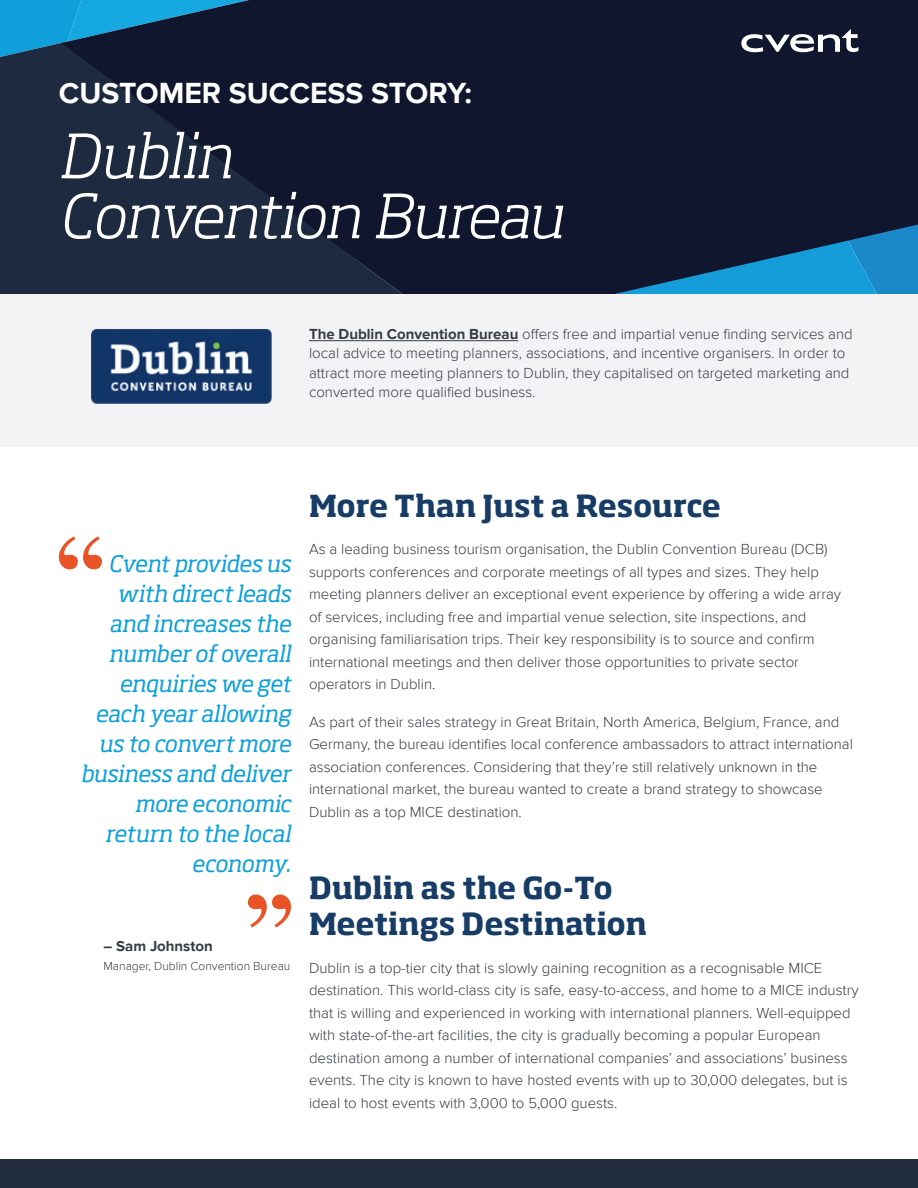
<style>
.page{position:relative;width:918px;height:1188px;background:#fff}
.page>*{position:absolute;margin:0;border:0;box-sizing:border-box;transform-origin:0 0}
.t1{font:italic 300 60px/60px "Soho Std";color:#fff}
.t2{font:700 30px/36px "Soho Std";letter-spacing:-.005em;color:#173c66}
.t3{font:700 30px "Proxima Nova";color:#fff}
.body{font:italic 22.5px/30px "Soho Std";letter-spacing:-.02em;color:#0ea0db;text-align:right}
.body-2{font:300 15px/22.5px "Proxima Nova";color:#373b42}
.body-3{font:700 15px "Proxima Nova";color:#373b42}
.body-4{font:300 12px "Proxima Nova";color:#373b42}
.s1{font-weight:700}
</style>
<div class="page">
<div style="left:0;top:1160px;width:918px;height:28px;background:#212c3f"></div>
<div style="left:0;top:289px;width:918px;height:157px;background:#f3f3f5"></div>
<div style="left:0;top:58px;width:61px;height:235px;background:#1e2a3f"></div>
<svg style="left:61px;top:58px;width:857px;height:235px;background:#122039"></svg>
<svg style="left:0;top:0;width:918px;height:58px;background:#142d48"></svg>
<hr style="left:309px;top:340px;width:209px;height:1px;background:#373b42">
<svg style="left:59px;top:536px;width:43px;height:33px"></svg>
<svg style="left:248px;top:895px;width:43px;height:32px"></svg>
<img style="left:91px;top:330px;width:181px;height:73px">
<p class="t3" style="left:59px;top:76px;width:415px">CUSTOMER SUCCESS STORY:</p>
<p class="t1" style="left:59px;top:125px;width:505px">Dublin<br>Convention Bureau</p>
<p class="body-2" style="left:309px;top:324px;width:545px;line-height:19.5px"><span class="s1">The Dublin Convention Bureau</span> offers free and impartial venue finding services and local advice to meeting planners, associations, and incentive organisers. In order to attract more meeting planners to Dublin, they capitalised on targeted marketing and converted more qualified business.</p>
<p class="body" style="left:81px;top:549px;width:212px">Cvent provides us with direct leads and increases the number of overall enquiries we get each year allowing us to convert more business and deliver more economic return to the local economy.</p>
<p class="body-3" style="left:104px;top:937px;width:111px">– Sam Johnston</p>
<p class="body-4" style="left:104px;top:959px;width:188px">Manager, Dublin Convention Bureau</p>
<p class="t2" style="left:309px;top:487px;width:414px">More Than Just a Resource</p>
<p class="body-2" style="left:309px;top:538px;width:534px">As a leading business tourism organisation, the Dublin Convention Bureau (DCB) supports conferences and corporate meetings of all types and sizes. They help meeting planners deliver an exceptional event experience by offering a wide array of services, including free and impartial venue selection, site inspections, and organising familiarisation trips. Their key responsibility is to source and confirm international meetings and then deliver those opportunities to private sector operators in Dublin.</p>
<p class="body-2" style="left:309px;top:711px;width:546px">As part of their sales strategy in Great Britain, North America, Belgium, France, and Germany, the bureau identifies local conference ambassadors to attract international association conferences. Considering that they’re still relatively unknown in the international market, the bureau wanted to create a brand strategy to showcase Dublin as a top MICE destination.</p>
<p class="t2" style="left:309px;top:869px;width:340px">Dublin as the Go-To<br>Meetings Destination</p>
<p class="body-2" style="left:309px;top:957px;width:551px">Dublin is a top-tier city that is slowly gaining recognition as a recognisable MICE destination. This world-class city is safe, easy-to-access, and home to a MICE industry that is willing and experienced in working with international planners. Well-equipped with state-of-the-art facilities, the city is gradually becoming a popular European destination among a number of international companies’ and associations’ business events. The city is known to have hosted events with up to 30,000 delegates, but is ideal to host events with 3,000 to 5,000 guests.</p>
</div>
